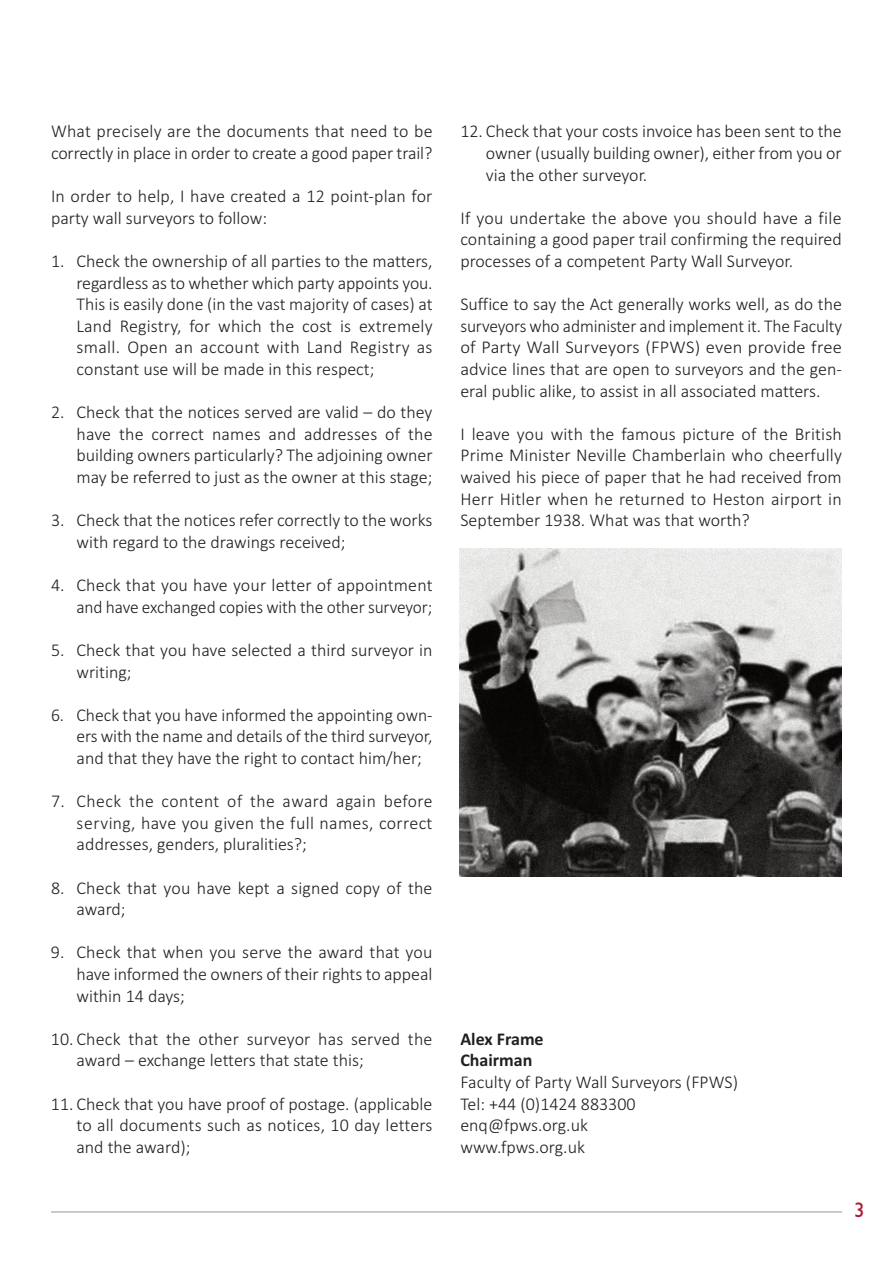
<style>
.page{position:relative;width:893px;height:1263px;background:#fff}
.page>*{position:absolute;margin:0;border:0;box-sizing:border-box;transform-origin:0 0}
.t1{font:21px "Gill Sans";color:#ab1d36}
.t2{font:300 18px/21.6px "Calibri";color:#231f20;text-align:justify}
.t3{font:700 18px/21.6px "Calibri";color:#231f20}
</style>
<div class="page">
<hr style="left:51px;top:1211px;width:791px;height:1px;background:#939598">
<img style="left:459px;top:549px;width:382px;height:328px">
<p class="t2" style="left:51px;top:120px;width:383px">What precisely are the documents that need to be correctly in place in order to create a good paper trail?</p>
<p class="t2" style="left:51px;top:185px;width:383px">In order to help, I have created a 12 point-plan for party wall surveyors to follow:</p>
<p class="t2" style="left:77px;top:250px;width:358px;text-indent:-26px">1. Check the ownership of all parties to the matters, regardless as to whether which party appoints you.<br>This is easily done (in the vast majority of cases) at Land Registry, for which the cost is extremely small. Open an account with Land Registry as constant use will be made in this respect;</p>
<p class="t2" style="left:77px;top:401px;width:358px;text-indent:-26px">2. Check that the notices served are valid – do they have the correct names and addresses of the building owners particularly? The adjoining owner may be referred to just as the owner at this stage;</p>
<p class="t2" style="left:77px;top:509px;width:357px;text-indent:-26px">3. Check that the notices refer correctly to the works with regard to the drawings received;</p>
<p class="t2" style="left:51px;top:574px;width:383px;text-align:right">4. Check that you have your letter of appointment and have exchanged copies with the other surveyor;</p>
<p class="t2" style="left:77px;top:639px;width:358px;text-indent:-26px">5. Check that you have selected a third surveyor in writing;</p>
<p class="t2" style="left:77px;top:704px;width:358px;text-indent:-25px">6. Check that you have informed the appointing own&shy;ers with the name and details of the third surveyor, and that they have the right to contact him/her;</p>
<p class="t2" style="left:77px;top:790px;width:358px;text-indent:-26px">7. Check the content of the award again before serving, have you given the full names, correct addresses, genders, pluralities?;</p>
<p class="t2" style="left:76px;top:876px;width:358px;text-indent:-25px">8. Check that you have kept a signed copy of the award;</p>
<p class="t2" style="left:76px;top:941px;width:357px;text-indent:-25px">9. Check that when you serve the award that you have informed the owners of their rights to appeal within 14 days;</p>
<p class="t2" style="left:76px;top:1028px;width:357px;text-indent:-25px">10. Check that the other surveyor has served the award – exchange letters that state this;</p>
<p class="t2" style="left:76px;top:1092px;width:358px;text-indent:-25px">11. Check that you have proof of postage. (applicable to all documents such as notices, 10 day letters and the award);</p>
<p class="t2" style="left:486px;top:120px;width:358px;text-indent:-26px">12. Check that your costs invoice has been sent to the owner (usually building owner), either from you or via the other surveyor.</p>
<p class="t2" style="left:460px;top:207px;width:383px">If you undertake the above you should have a file containing a good paper trail confirming the required processes of a competent Party Wall Surveyor.</p>
<p class="t2" style="left:460px;top:293px;width:383px">Suffice to say the Act generally works well, as do the surveyors who administer and implement it. The Faculty of Party Wall Surveyors (FPWS) even provide free advice lines that are open to surveyors and the gen&shy;eral public alike, to assist in all associated matters.</p>
<p class="t2" style="left:460px;top:423px;width:383px">I leave you with the famous picture of the British Prime Minister Neville Chamberlain who cheerfully waived his piece of paper that he had received from Herr Hitler when he returned to Heston airport in September 1938. What was that worth?</p>
<p class="t3" style="left:460px;top:1028px;width:85px">Alex Frame<br>Chairman</p>
<p class="t2" style="left:460px;top:1071px;width:279px;text-align:left">Faculty of Party Wall Surveyors (FPWS)<br>Tel: +44 (0)1424 883300 enq@fpws.org.uk<br>www.fpws.org.uk</p>
<p class="t1" style="left:854px;top:1197px;width:12px">3</p>
</div>
